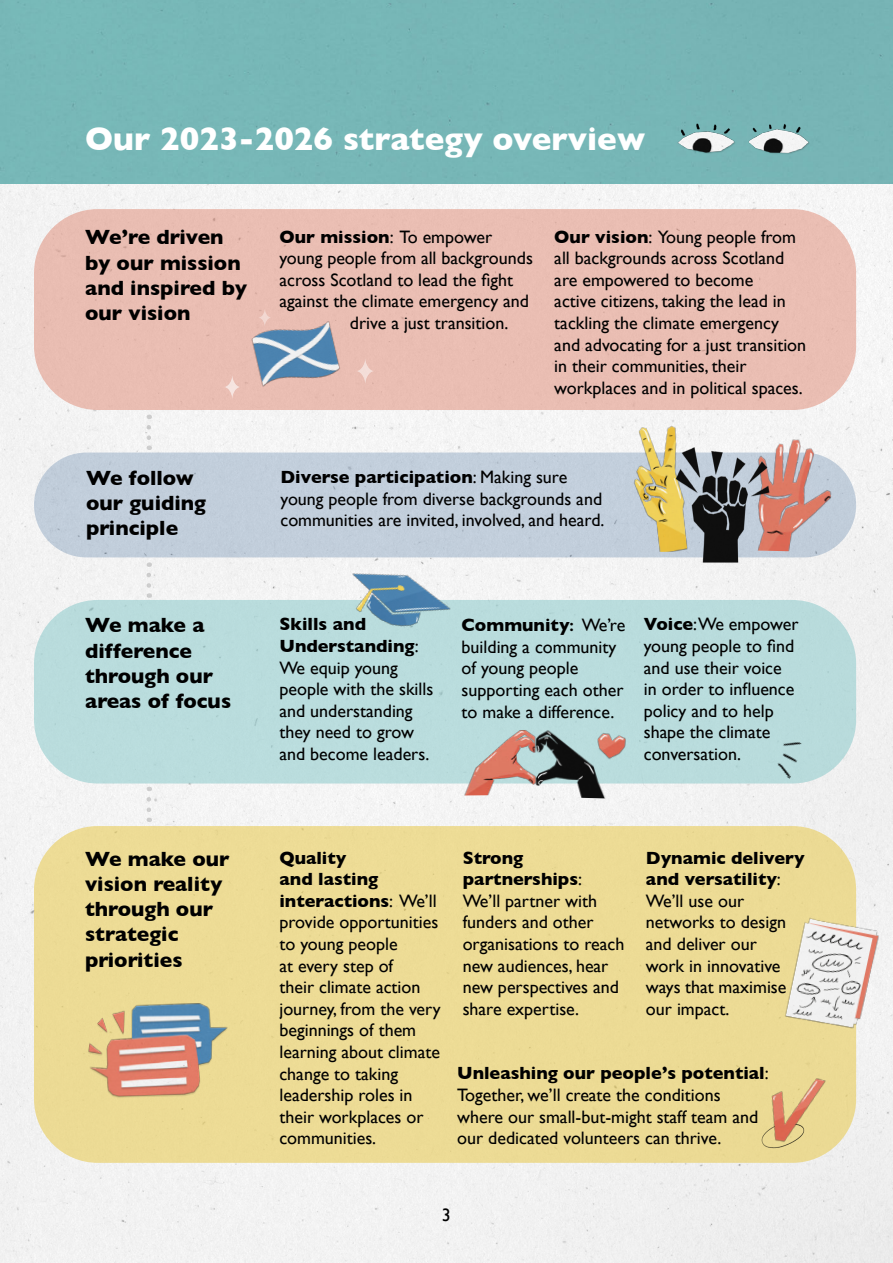
<style>
.page{position:relative;width:893px;height:1263px;background:#fff}
.page>*{position:absolute;margin:0;border:0;box-sizing:border-box;transform-origin:0 0}
.t1{font:700 33px "Gill Sans";color:#fff}
.t2{font:700 21px/25.2px "Gill Sans";color:#000}
.t3{font:18px/21.6px "Gill Sans";color:#000}
.t4{font:700 18px "Gill Sans";color:#000}
.s1{font-weight:400}
.s2{font-weight:700}
.s3{font-weight:600}
</style>
<div class="page">
<div style="left:0;top:184px;width:893px;height:1079px;background:#f2f2f2"></div>
<div style="left:34px;top:826px;width:822px;height:337px;background:#eddb95;border-radius:64px"></div>
<div style="left:0;top:0;width:893px;height:184px;background:#77b7b7"></div>
<div style="left:34px;top:209px;width:822px;height:201px;background:#eabeb3;border-radius:64px"></div>
<div style="left:34px;top:600px;width:822px;height:183px;background:#b9dcdd;border-radius:64px"></div>
<div style="left:34px;top:452px;width:822px;height:105px;background:#c2cedb;border-radius:52px"></div>
<img style="left:620px;top:417px;width:83px;height:135px">
<img style="left:741px;top:429px;width:103px;height:123px">
<img style="left:670px;top:440px;width:108px;height:130px">
<img style="left:338px;top:557px;width:121px;height:87px">
<img style="left:457px;top:730px;width:76px;height:65px">
<img style="left:533px;top:730px;width:78px;height:68px">
<img style="left:589px;top:730px;width:37px;height:37px">
<img style="left:777px;top:742px;width:25px;height:37px">
<img style="left:88px;top:1003px;width:140px;height:95px">
<img style="left:762px;top:1078px;width:64px;height:71px">
<img style="left:246px;top:320px;width:94px;height:76px">
<img style="left:780px;top:910px;width:104px;height:130px">
<svg style="left:147px;top:427px;width:4px;height:23px"></svg>
<svg style="left:147px;top:575px;width:4px;height:23px"></svg>
<svg style="left:147px;top:799px;width:4px;height:23px"></svg>
<img style="left:670px;top:107px;width:145px;height:52px">
<img style="left:358px;top:360px;width:16px;height:24px">
<img style="left:257px;top:310px;width:16px;height:21px">
<img style="left:225px;top:376px;width:14px;height:22px">
<h1 class="t1" style="left:85px;top:113px;width:562px">Our 2023-2026 strategy overview</h1>
<p class="t2" style="left:85px;top:224px;width:163px">We’re driven by our mission and inspired by our vision</p>
<p class="t4" style="left:279px;top:222px;width:214px">Our mission<span class="s1">: To empower</span></p>
<p class="t3" style="left:279px;top:247px;width:255px">young people from all backgrounds</p>
<p class="t3" style="left:279px;top:269px;width:235px">across Scotland to lead the fight</p>
<p class="t3" style="left:279px;top:290px;width:251px">against the climate emergency and</p>
<p class="t3" style="left:350px;top:312px;width:160px">drive a just transition.</p>
<p class="t3" style="left:554px;top:225px;width:253px"><span class="s2">Our vision</span>: Young people from all backgrounds across Scotland are empowered to become<br>active citizens, taking the lead in tackling the climate emergency and advocating for a just transition in their communities, their workplaces and in political spaces.</p>
<p class="t2" style="left:86px;top:465px;width:121px">We follow our guiding principle</p>
<p class="t3" style="left:280px;top:466px;width:326px"><span class="s2">Diverse participation</span>: Making sure young people from diverse backgrounds and communities are invited, involved, and heard.</p>
<p class="t2" style="left:85px;top:612px;width:148px">We make a difference through our areas of focus</p>
<p class="t3" style="left:279px;top:613px;width:155px"><span class="s2">Skills and<br>Understanding</span>:<br>We equip young people with the skills and understanding they need to grow and become leaders.</p>
<p class="t3" style="left:462px;top:614px;width:165px"><span class="s2">Community</span><span class="s3">:</span> We’re building a community of young people supporting each other to make a difference.</p>
<p class="t3" style="left:644px;top:613px;width:156px"><span class="s2">Voice</span>:We empower young people to find and use their voice in order to influence policy and to help shape the climate conversation.</p>
<p class="t2" style="left:85px;top:845px;width:146px">We make our vision reality through our strategic priorities</p>
<p class="t3" style="left:279px;top:847px;width:163px"><span class="s2">Quality<br>and lasting interactions</span>: We’ll provide opportunities to young people<br>at every step of<br>their climate action journey, from the very beginnings of them learning about climate change to taking leadership roles in their workplaces or communities.</p>
<p class="t3" style="left:463px;top:847px;width:163px"><span class="s2">Strong partnerships</span>:<br>We’ll partner with funders and other organisations to reach new audiences, hear new perspectives and share expertise.</p>
<p class="t3" style="left:646px;top:847px;width:160px"><span class="s2">Dynamic delivery and versatility</span>:<br>We’ll use our networks to design and deliver our<br>work in innovative ways that maximise our impact.</p>
<p class="t3" style="left:457px;top:1062px;width:313px"><span class="s2">Unleashing our people’s potential</span>:<br>Together, we’ll create the conditions where our small-but-might staff team and our dedicated volunteers can thrive.</p>
<p class="t3" style="left:442px;top:1204px;width:10px">3</p>
</div>
